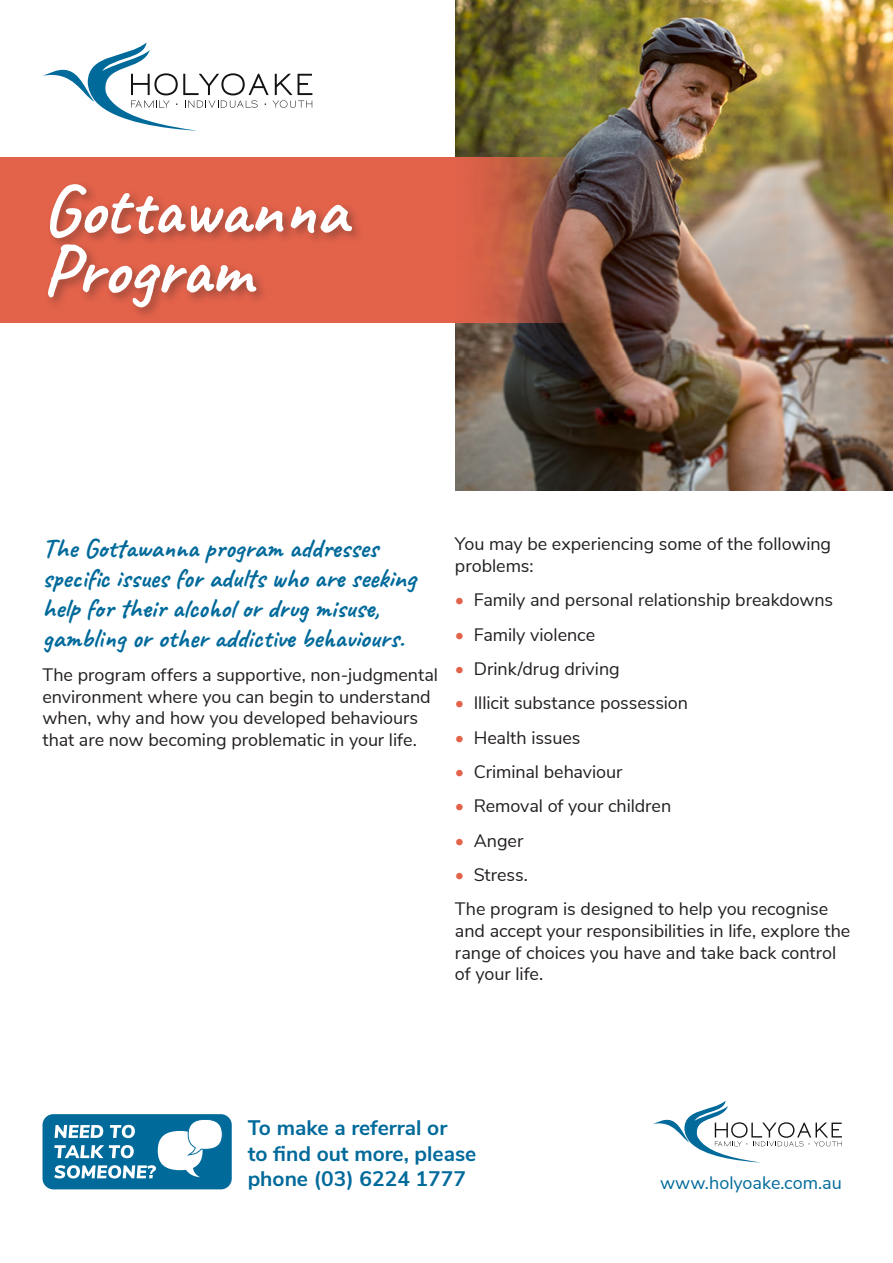
<style>
.page{position:relative;width:893px;height:1263px;background:#fff}
.page>*{position:absolute;margin:0;border:0;box-sizing:border-box;transform-origin:0 0}
.t1{font:72px/60px "Caveat";color:#fff}
.t2{font:27px/30px "Caveat";color:#006a9b}
.t3{font:700 21px/25.5px "Nunito Sans";color:#006a9b}
.t4{font:18px/21.6px "Nunito Sans";letter-spacing:-.005em;color:#231f20}
.t5{font:18px "Nunito Sans";color:#006a9b}
.s1{color:#e2624a}
</style>
<div class="page">
<svg style="left:43px;top:43px;width:269px;height:88px"></svg>
<svg style="left:653px;top:1101px;width:189px;height:61px"></svg>
<div style="left:43px;top:1114px;width:189px;height:75px;background:#006a9b;border-radius:11px"></div>
<svg style="left:54px;top:1119px;width:169px;height:59px"></svg>
<img style="left:455px;top:0;width:438px;height:490px">
<svg style="left:0;top:157px;width:595px;height:166px;fill:#e2624a"></svg>
<div style="left:45px;top:180px;width:319px;height:139px;background:#231f20;opacity:.35"></div>
<h1 class="t1" style="left:43px;top:180px;width:306px">Gottawanna<br>Program</h1>
<h2 class="t2" style="left:43px;top:533px;width:375px">The Gottawanna program addresses specific issues for adults who are seeking help for their alcohol or drug misuse, gambling or other addictive behaviours.</h2>
<p class="t4" style="left:43px;top:663px;width:397px">The program offers a supportive, non-judgmental environment where you can begin to understand when, why and how you developed behaviours that are now becoming problematic in your life.</p>
<p class="t4" style="left:455px;top:532px;width:378px">You may be experiencing some of the following problems:</p>
<p class="t4" style="left:455px;top:588px;width:380px"><span class="s1">•</span> Family and personal relationship breakdowns</p>
<p class="t4" style="left:455px;top:622px;width:142px"><span class="s1">•</span> Family violence</p>
<p class="t4" style="left:455px;top:657px;width:166px"><span class="s1">•</span> Drink/drug driving</p>
<p class="t4" style="left:455px;top:691px;width:235px"><span class="s1">•</span> Illicit substance possession</p>
<p class="t4" style="left:455px;top:725px;width:127px"><span class="s1">•</span> Health issues</p>
<p class="t4" style="left:455px;top:760px;width:169px"><span class="s1">•</span> Criminal behaviour</p>
<p class="t4" style="left:455px;top:794px;width:218px"><span class="s1">•</span> Removal of your children</p>
<p class="t4" style="left:455px;top:828px;width:70px"><span class="s1">•</span> Anger</p>
<p class="t4" style="left:455px;top:856px;width:375px;line-height:34.3px"><span class="s1">•</span> Stress.<br>The program is designed to help you recognise</p>
<p class="t4" style="left:455px;top:919px;width:397px">and accept your responsibilities in life, explore the range of choices you have and take back control of your life.</p>
<p class="t3" style="left:248px;top:1114px;width:230px">To make a referral or<br>to find out more, please phone (03) 6224 1777</p>
<p class="t5" style="left:660px;top:1170px;width:183px">www.holyoake.com.au</p>
</div>
